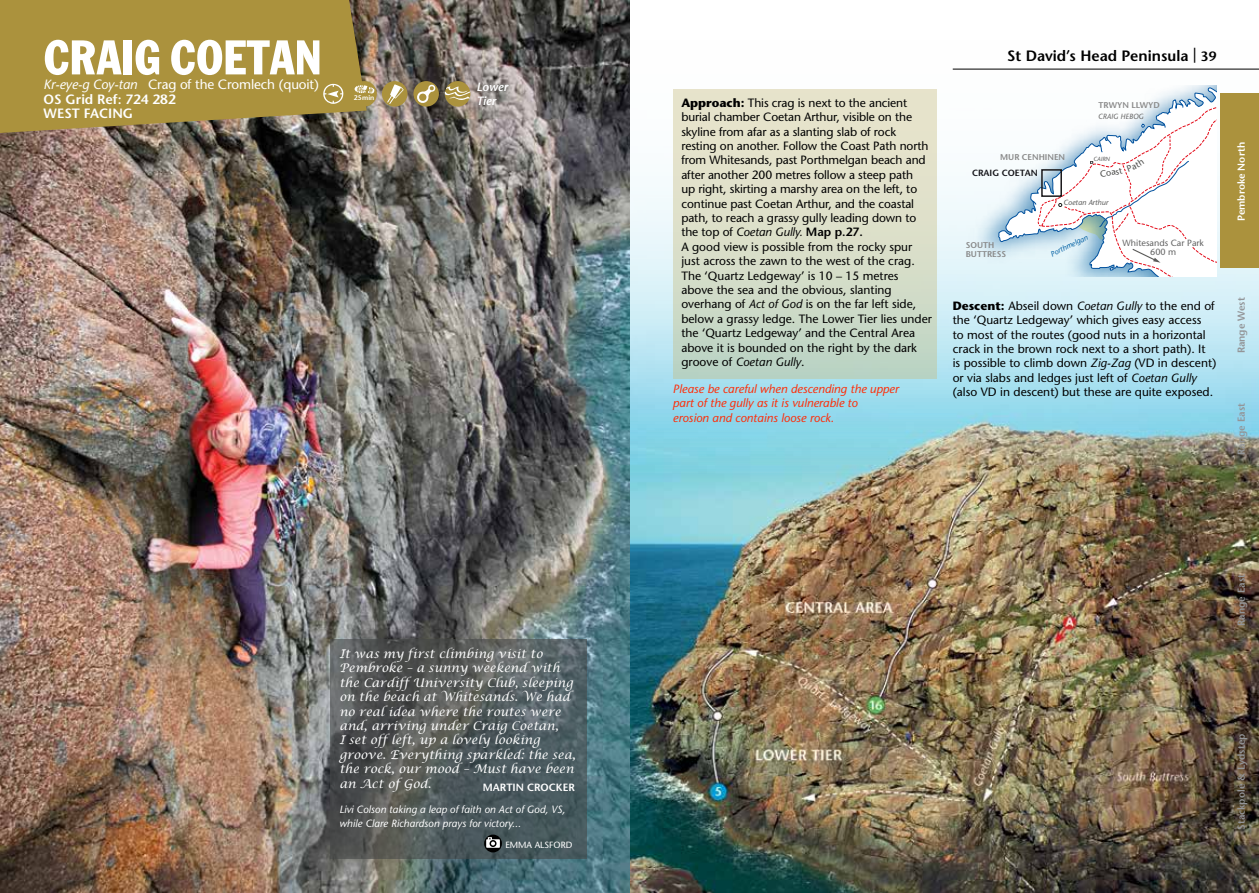
<style>
.page{position:relative;width:1259px;height:893px;background:#fff}
.page>*{position:absolute;margin:0;border:0;box-sizing:border-box;transform-origin:0 0}
.t1{font:condensed 51px "Franklin Gothic 2";color:#fff}
.t2{font:600 15px "Stone Sans";color:#000}
.t3{font:13.5px/15px "Stone Sans";letter-spacing:-.01em;color:#fff}
.t4{font:600 13.5px "Stone Sans";color:#fff}
.t5{font:12px/14.4px "Stone Sans";color:#000}
.t6{font:italic 12px/14.4px "Lucida Calligraphy";color:#fff}
.t7{font:italic 12px/14.4px "Stone Sans";color:#ff2b06}
.t8{font:italic 600 12px/14.4px "Stone Sans";color:#fff}
.t9{font:italic 10.5px/14.4px "Stone Sans";color:#fff}
.t10{font:600 10.5px "Stone Sans";color:#fff}
.t11{font:600 10.2px "Stone Sans";color:#939598}
.t12{font:600 10.2px "Stone Sans";color:#fff}
.t13{font:9px/9px "Stone Sans";color:#636363;text-align:center}
.t14{font:600 9px "Stone Sans";color:#141419}
.t15{font:9px "Stone Sans";color:#fff}
.t16{font:600 8.4px/9.8px "Stone Sans";color:#898989}
.t17{font:italic 7.5px "Stone Sans";color:#575756}
.t18{font:italic 7.5px "Stone Sans";color:#005fa3}
.t19{font:italic 7.5px "Stone Sans";color:#636363}
.t20{font:600 6.75px "Stone Sans";color:#fff}
.t21{font:italic 6px "Stone Sans";color:#575756}
.s1{font-size:13.5px}
.s2{font-style:italic}
.s3{font-weight:600}
.s4{font-weight:700}
</style>
<div class="page">
<img style="left:0;top:0;width:1258px;height:893px">
<img style="left:964px;top:86px;width:34px;height:190px">
<div style="left:673px;top:89px;width:263px;height:289px;background:linear-gradient(to bottom,#efe6cd,#c1d5c5)"></div>
<svg style="left:331px;top:639px;width:256px;height:220px;background:#51595a"></svg>
<div style="left:484px;top:835px;width:18px;height:17px;background:#000;border-radius:50%"></div>
<div style="left:486px;top:839px;width:14px;height:9px;border:2px solid #fff"></div>
<svg style="left:488px;top:837px;width:8px;height:9px"></svg>
<div style="left:489px;top:840px;width:7px;height:7px;border:2px solid #000;border-radius:50%"></div>
<hr style="left:952px;top:69px;width:306px;height:1px;background:#000">
<div style="left:1220px;top:94px;width:38px;height:174px;background:#ab923d"></div>
<svg style="left:0;top:0;width:367px;height:133px;background:#a48d3f"></svg>
<div style="left:445px;top:81px;width:25px;height:26px;background:#ab923d;border-radius:50%"></div>
<svg style="left:445px;top:86px;width:25px;height:14px"></svg>
<div style="left:382px;top:81px;width:25px;height:26px;background:#ab923d;border-radius:50%"></div>
<svg style="left:387px;top:84px;width:16px;height:20px"></svg>
<div style="left:351px;top:81px;width:26px;height:26px;background:#ab923d;border-radius:50%"></div>
<svg style="left:354px;top:85px;width:20px;height:9px"></svg>
<svg style="left:413px;top:81px;width:26px;height:26px"></svg>
<svg style="left:416px;top:84px;width:20px;height:20px"></svg>
<svg style="left:323px;top:83px;width:21px;height:21px"></svg>
<svg style="left:998px;top:86px;width:218px;height:190px"></svg>
<h1 class="t1" style="left:44px;top:28px;width:280px">CRAIG COETAN</h1>
<p class="t2" style="left:1007px;top:46px;width:211px">St David’s Head Peninsula | <span class="s1">39</span></p>
<p class="t3" style="left:44px;top:77px;width:277px"><span class="s2">Kr-eye-g Coy-tan</span> Crag of the Cromlech (quoit)<br><span class="s3">OS Grid Ref: 724 282</span></p>
<p class="t4" style="left:44px;top:105px;width:91px">WEST FACING</p>
<p class="t8" style="left:476px;top:79px;width:33px">Lower<br>Tier</p>
<p class="t20" style="left:354px;top:94px;width:22px">25 min</p>
<p class="t5" style="left:681px;top:95px;width:252px"><span class="s4">Approach:</span> This crag is next to the ancient burial chamber Coetan Arthur, visible on the skyline from afar as a slanting slab of rock resting on another. Follow the Coast Path north from Whitesands, past Porthmelgan beach and after another 200 metres follow a steep path<br>up right, skirting a marshy area on the left, to continue past Coetan Arthur, and the coastal path, to reach a grassy gully leading down to the top of <span class="s2">Coetan Gully.</span> <span class="s3">Map p.27.<br></span>A good view is possible from the rocky spur just across the zawn to the west of the crag.<br>The ‘Quartz Ledgeway’ is 10 – 15 metres above the sea and the obvious, slanting overhang of <span class="s2">Act of God</span> is on the far left side, below a grassy ledge. The Lower Tier lies under the ‘Quartz Ledgeway’ and the Central Area above it is bounded on the right by the dark groove of <span class="s2">Coetan Gully</span>.</p>
<p class="t7" style="left:673px;top:382px;width:227px">Please be careful when descending the upper part of the gully as it is vulnerable to<br>erosion and contains loose rock.</p>
<p class="t16" style="left:1098px;top:100px;width:63px">TRWYN LLWYD</p>
<p class="t19" style="left:1098px;top:112px;width:47px">CRAIG HEBOG</p>
<p class="t16" style="left:1000px;top:152px;width:66px">MUR CENHINEN</p>
<p class="t14" style="left:972px;top:168px;width:67px">CRAIG COETAN</p>
<p class="t21" style="left:1093px;top:155px;width:18px">CAIRN</p>
<p class="t17" style="left:1063px;top:198px;width:46px">Coetan Arthur</p>
<p class="t18" style="left:1049px;top:250px;width:42px;rotate:-26deg">Porthmelgan</p>
<p class="t13" style="left:1122px;top:238px;width:83px">Whitesands Car Park<br>600 m</p>
<p class="t16" style="left:965px;top:240px;width:42px">SOUTH<br>BUTTRESS</p>
<p class="t5" style="left:952px;top:298px;width:265px"><span class="s4">Descent:</span> Abseil down <span class="s2">Coetan Gully</span> to the end of the ‘Quartz Ledgeway’ which gives easy access<br>to most of the routes (good nuts in a horizontal crack in the brown rock next to a short path). It<br>is possible to climb down <span class="s2">Zig-Zag</span> (VD in descent) or via slabs and ledges just left of <span class="s2">Coetan Gully </span>(also VD in descent) but these are quite exposed.</p>
<p class="t12" style="left:1235px;top:221px;width:81px;rotate:-90deg">Pembroke North</p>
<p class="t11" style="left:1235px;top:353px;width:58px;rotate:-90deg">Range West</p>
<p class="t11" style="left:1235px;top:455px;width:53px;rotate:-90deg">Range East</p>
<p class="t6" style="left:339px;top:646px;width:237px">It was my first climbing visit to<br>Pembroke – a sunny weekend with the Cardiff University Club, sleeping on the beach at Whitesands. We had no real idea where the routes were and, arriving under Craig Coetan,<br>I set off left, up a lovely looking groove. Everything sparkled: the sea, the rock, our mood – Must have been an Act of God.</p>
<p class="t10" style="left:483px;top:780px;width:93px">MARTIN CROCKER</p>
<p class="t9" style="left:339px;top:802px;width:227px">Livi Colson taking a leap of faith on Act of God, VS, while Clare Richardson prays for victory...</p>
<p class="t15" style="left:505px;top:839px;width:68px">EMMA ALSFORD</p>
<p class="t11" style="left:1235px;top:626px;width:53px;rotate:-90deg">Range East</p>
<p class="t11" style="left:1235px;top:830px;width:98px;rotate:-90deg">Stackpole &amp; Lydstep</p>
</div>
